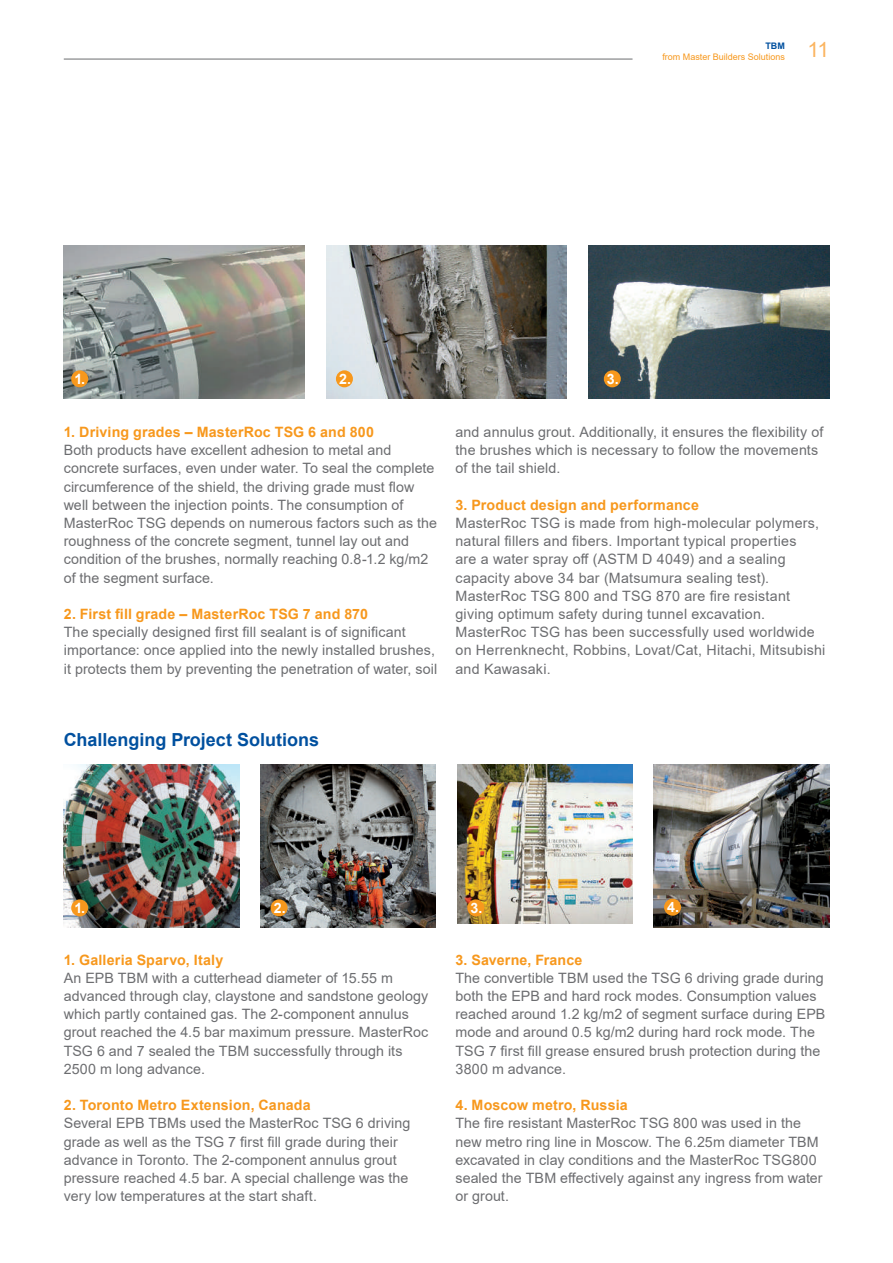
<style>
.page{position:relative;width:893px;height:1263px;background:#fff}
.page>*{position:absolute;margin:0;border:0;box-sizing:border-box;transform-origin:0 0}
.t1{font:21px "Arial";color:#fbb45f}
.t2{font:700 18px "Arial";color:#01509f}
.t3{font:14.25px/18.1px "Arial";letter-spacing:.005em;color:#6c6d70}
.t4{font:700 14.25px "Arial";letter-spacing:.01em;color:#f7981d}
.t5{font:700 14.25px "Arial";color:#fff}
.t6{font:9px "Arial";color:#f7981d}
.t7{font:700 9px "Arial";color:#01509f}
</style>
<div class="page">
<img style="left:64px;top:764px;width:175px;height:163px">
<img style="left:260px;top:764px;width:176px;height:163px">
<img style="left:457px;top:764px;width:175px;height:160px">
<img style="left:654px;top:764px;width:175px;height:163px">
<hr style="left:64px;top:59px;width:568px;height:1px;background:#6c6d70">
<div style="left:71px;top:899px;width:17px;height:17px;background:#f7981d;border-radius:50%"></div>
<div style="left:271px;top:899px;width:17px;height:17px;background:#f7981d;border-radius:50%"></div>
<div style="left:467px;top:899px;width:17px;height:17px;background:#f7981d;border-radius:50%"></div>
<div style="left:664px;top:899px;width:17px;height:17px;background:#f7981d;border-radius:50%"></div>
<img style="left:64px;top:246px;width:241px;height:152px">
<img style="left:326px;top:246px;width:241px;height:152px">
<img style="left:588px;top:246px;width:241px;height:152px">
<div style="left:71px;top:370px;width:17px;height:17px;background:#f7981d;border-radius:50%"></div>
<div style="left:336px;top:370px;width:17px;height:17px;background:#f7981d;border-radius:50%"></div>
<div style="left:604px;top:370px;width:17px;height:17px;background:#f7981d;border-radius:50%"></div>
<p class="t7" style="left:765px;top:39px;width:21px">TBM</p>
<p class="t6" style="left:662px;top:50px;width:124px">from Master Builders Solutions</p>
<h1 class="t1" style="left:807px;top:36px;width:23px">11</h1>
<p class="t5" style="left:75px;top:369px;width:12px">1.</p>
<p class="t5" style="left:339px;top:369px;width:13px">2.</p>
<p class="t5" style="left:607px;top:369px;width:13px">3.</p>
<p class="t4" style="left:64px;top:422px;width:312px">1. Driving grades – MasterRoc TSG 6 and 800</p>
<p class="t3" style="left:64px;top:441px;width:375px">Both products have excellent adhesion to metal and concrete surfaces, even under water. To seal the complete circumference of the shield, the driving grade must flow well between the injection points. The consumption of MasterRoc TSG depends on numerous factors such as the roughness of the concrete segment, tunnel lay out and condition of the brushes, normally reaching 0.8-1.2 kg/m2 of the segment surface.</p>
<p class="t4" style="left:64px;top:604px;width:306px">2. First fill grade – MasterRoc TSG 7 and 870</p>
<p class="t3" style="left:64px;top:623px;width:375px">The specially designed first fill sealant is of significant importance: once applied into the newly installed brushes, it protects them by preventing the penetration of water, soil</p>
<p class="t3" style="left:455px;top:423px;width:369px">and annulus grout. Additionally, it ensures the flexibility of the brushes which is necessary to follow the movements of the tail shield.</p>
<p class="t4" style="left:455px;top:495px;width:245px">3. Product design and performance</p>
<p class="t3" style="left:455px;top:514px;width:371px">MasterRoc TSG is made from high-molecular polymers, natural fillers and fibers. Important typical properties<br>are a water spray off (ASTM D 4049) and a sealing capacity above 34 bar (Matsumura sealing test).<br>MasterRoc TSG 800 and TSG 870 are fire resistant giving optimum safety during tunnel excavation.<br>MasterRoc TSG has been successfully used worldwide on Herrenknecht, Robbins, Lovat/Cat, Hitachi, Mitsubishi and Kawasaki.</p>
<p class="t2" style="left:64px;top:727px;width:257px">Challenging Project Solutions</p>
<p class="t5" style="left:75px;top:898px;width:12px">1.</p>
<p class="t5" style="left:274px;top:898px;width:13px">2.</p>
<p class="t5" style="left:470px;top:898px;width:13px">3.</p>
<p class="t5" style="left:667px;top:897px;width:13px">4.</p>
<p class="t4" style="left:64px;top:949px;width:161px">1. Galleria Sparvo, Italy</p>
<p class="t3" style="left:64px;top:969px;width:366px">An EPB TBM with a cutterhead diameter of 15.55 m advanced through clay, claystone and sandstone geology which partly contained gas. The 2-component annulus grout reached the 4.5 bar maximum pressure. MasterRoc TSG 6 and 7 sealed the TBM successfully through its 2500 m long advance.</p>
<p class="t4" style="left:64px;top:1095px;width:248px">2. Toronto Metro Extension, Canada</p>
<p class="t3" style="left:64px;top:1114px;width:348px">Several EPB TBMs used the MasterRoc TSG 6 driving grade as well as the TSG 7 first fill grade during their advance in Toronto. The 2-component annulus grout pressure reached 4.5 bar. A special challenge was the very low temperatures at the start shaft.</p>
<p class="t4" style="left:455px;top:950px;width:129px">3. Saverne, France</p>
<p class="t3" style="left:455px;top:969px;width:371px">The convertible TBM used the TSG 6 driving grade during both the EPB and hard rock modes. Consumption values reached around 1.2 kg/m2 of segment surface during EPB mode and around 0.5 kg/m2 during hard rock mode. The TSG 7 first fill grease ensured brush protection during the 3800 m advance.</p>
<p class="t4" style="left:455px;top:1095px;width:174px">4. Moscow metro, Russia</p>
<p class="t3" style="left:455px;top:1114px;width:369px">The fire resistant MasterRoc TSG 800 was used in the new metro ring line in Moscow. The 6.25m diameter TBM excavated in clay conditions and the MasterRoc TSG800 sealed the TBM effectively against any ingress from water or grout.</p>
</div>
